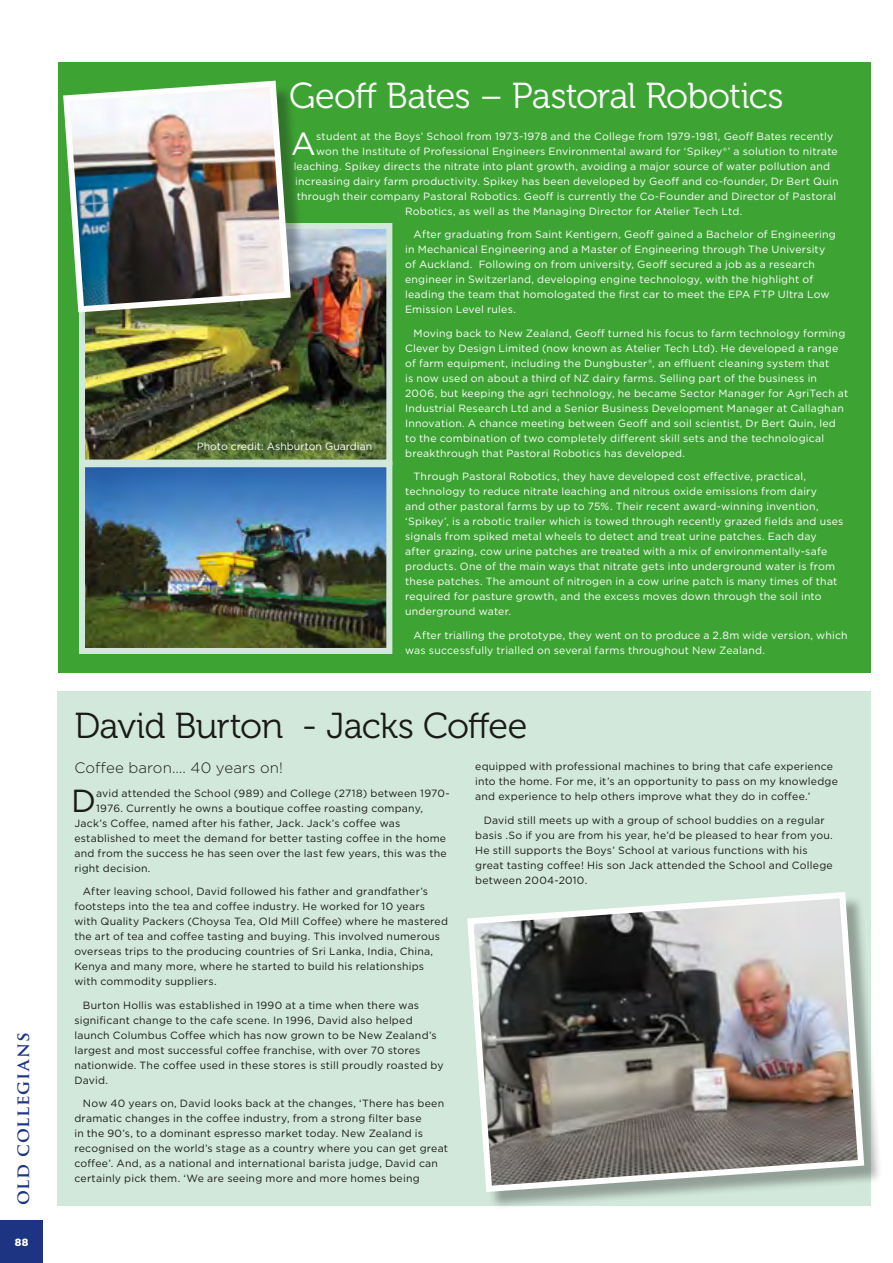
<style>
.page{position:relative;width:893px;height:1263px;background:#fff}
.page>*{position:absolute;margin:0;border:0;box-sizing:border-box;transform-origin:0 0}
.t1{font:36px "Museo 300";letter-spacing:-.02em;color:#fff}
.t2{font:36px "Museo 300";letter-spacing:-.02em;color:#1a1a18}
.t3{font:31.95px "Gotham";color:#1a1a18}
.t4{font:31.95px "Gotham";color:#fff}
.t5{font:700 18px "Trajan Pro";letter-spacing:.045em;color:#1c3482}
.t6{font:300 15px "Gotham";letter-spacing:.01em;color:#1a1a18}
.t7{font:10.5px/15px "Gotham";letter-spacing:.02em;color:#fff}
.t8{font:10.5px/15px "Gotham";letter-spacing:.02em;color:#1a1a18}
.t9{font:10.5px "Gotham";color:#fff}
.t10{font:900 10.5px "Gotham";color:#fff}
</style>
<div class="page">
<div style="left:0;top:1220px;width:43px;height:43px;background:#1c3482"></div>
<div style="left:58px;top:62px;width:813px;height:611px;background:#3da434"></div>
<div style="left:57px;top:691px;width:814px;height:514px;background:#d2e8db"></div>
<div style="left:470px;top:895px;width:412px;height:315px;background:#1a1a18;opacity:.35"></div>
<img style="left:467px;top:892px;width:400px;height:303px">
<img style="left:86px;top:230px;width:299px;height:228px">
<div style="left:79px;top:223px;width:313px;height:242px;border:6px solid #d2e8db"></div>
<img style="left:86px;top:468px;width:299px;height:179px">
<div style="left:79px;top:461px;width:313px;height:193px;border:6px solid #d2e8db"></div>
<div style="left:66px;top:83px;width:243px;height:248px;background:#1a1a18;opacity:.35"></div>
<img style="left:63px;top:80px;width:231px;height:236px">
<h3 class="t5" style="left:11px;top:1205px;width:174px;rotate:-90deg">old collegians</h3>
<p class="t10" style="left:15px;top:1235px;width:15px">88</p>
<h1 class="t1" style="left:289px;top:76px;width:496px">Geoff Bates – Pastoral Robotics</h1>
<h2 class="t4" style="left:291px;top:123px;width:27px">A</h2>
<p class="t7" style="left:316px;top:128px;width:519px">student at the Boys’ School from 1973-1978 and the College from 1979-1981, Geoff Bates recently</p>
<p class="t7" style="left:316px;top:143px;width:523px">won the Institute of Professional Engineers Environmental award for ‘Spikey®’ a solution to nitrate</p>
<p class="t7" style="left:294px;top:158px;width:538px">leaching. Spikey directs the nitrate into plant growth, avoiding a major source of water pollution and</p>
<p class="t7" style="left:295px;top:173px;width:545px">increasing dairy farm productivity. Spikey has been developed by Geoff and co-founder, Dr Bert Quin</p>
<p class="t7" style="left:297px;top:188px;width:541px">through their company Pastoral Robotics. Geoff is currently the Co-Founder and Director of Pastoral</p>
<p class="t7" style="left:405px;top:203px;width:339px">Robotics, as well as the Managing Director for Atelier Tech Ltd.</p>
<p class="t7" style="left:405px;top:227px;width:432px;text-indent:9px">After graduating from Saint Kentigern, Geoff gained a Bachelor of Engineering in Mechanical Engineering and a Master of Engineering through The University of Auckland. Following on from university, Geoff secured a job as a research engineer in Switzerland, developing engine technology, with the highlight of leading the team that homologated the first car to meet the EPA FTP Ultra Low Emission Level rules.</p>
<p class="t7" style="left:405px;top:325px;width:445px;text-indent:9px">Moving back to New Zealand, Geoff turned his focus to farm technology forming Clever by Design Limited (now known as Atelier Tech Ltd). He developed a range of farm equipment, including the Dungbuster®, an effluent cleaning system that<br>is now used on about a third of NZ dairy farms. Selling part of the business in 2006, but keeping the agri technology, he became Sector Manager for AgriTech at Industrial Research Ltd and a Senior Business Development Manager at Callaghan Innovation. A chance meeting between Geoff and soil scientist, Dr Bert Quin, led to the combination of two completely different skill sets and the technological breakthrough that Pastoral Robotics has developed.</p>
<p class="t7" style="left:405px;top:469px;width:440px;text-indent:9px">Through Pastoral Robotics, they have developed cost effective, practical, technology to reduce nitrate leaching and nitrous oxide emissions from dairy<br>and other pastoral farms by up to 75%. Their recent award-winning invention, ‘Spikey’, is a robotic trailer which is towed through recently grazed fields and uses signals from spiked metal wheels to detect and treat urine patches. Each day after grazing, cow urine patches are treated with a mix of environmentally-safe products. One of the main ways that nitrate gets into underground water is from these patches. The amount of nitrogen in a cow urine patch is many times of that required for pasture growth, and the excess moves down through the soil into underground water.</p>
<p class="t7" style="left:405px;top:627px;width:444px;text-indent:9px">After trialling the prototype, they went on to produce a 2.8m wide version, which was successfully trialled on several farms throughout New Zealand.</p>
<p class="t9" style="left:197px;top:440px;width:177px">Photo credit: Ashburton Guardian</p>
<h1 class="t2" style="left:74px;top:706px;width:455px">David Burton - Jacks Coffee</h1>
<h3 class="t6" style="left:74px;top:758px;width:210px">Coffee baron…. 40 years on!</h3>
<h2 class="t3" style="left:71px;top:780px;width:26px">D</h2>
<p class="t8" style="left:96px;top:785px;width:355px">avid attended the School (989) and College (2718) between 1970-</p>
<p class="t8" style="left:475px;top:759px;width:364px">equipped with professional machines to bring that cafe experience into the home. For me, it’s an opportunity to pass on my knowledge and experience to help others improve what they do in coffee.’</p>
<p class="t8" style="left:475px;top:812px;width:359px;text-indent:9px">David still meets up with a group of school buddies on a regular basis .So if you are from his year, he’d be pleased to hear from you.<br>He still supports the Boys’ School at various functions with his great tasting coffee! His son Jack attended the School and College between 2004-2010.</p>
<p class="t8" style="left:96px;top:800px;width:328px">1976. Currently he owns a boutique coffee roasting company,</p>
<p class="t8" style="left:74px;top:815px;width:327px">Jack’s Coffee, named after his father, Jack. Jack’s coffee was</p>
<p class="t8" style="left:74px;top:830px;width:373px">established to meet the demand for better tasting coffee in the home</p>
<p class="t8" style="left:74px;top:845px;width:374px">and from the success he has seen over the last few years, this was the</p>
<p class="t8" style="left:74px;top:860px;width:78px">right decision.</p>
<p class="t8" style="left:74px;top:884px;width:375px;text-indent:9px">After leaving school, David followed his father and grandfather’s footsteps into the tea and coffee industry. He worked for 10 years with Quality Packers (Choysa Tea, Old Mill Coffee) where he mastered the art of tea and coffee tasting and buying. This involved numerous overseas trips to the producing countries of Sri Lanka, India, China, Kenya and many more, where he started to build his relationships with commodity suppliers.</p>
<p class="t8" style="left:74px;top:997px;width:371px;text-indent:9px">Burton Hollis was established in 1990 at a time when there was significant change to the cafe scene. In 1996, David also helped launch Columbus Coffee which has now grown to be New Zealand’s largest and most successful coffee franchise, with over 70 stores nationwide. The coffee used in these stores is still proudly roasted by David.</p>
<p class="t8" style="left:74px;top:1096px;width:375px;text-indent:9px">Now 40 years on, David looks back at the changes, ‘There has been dramatic changes in the coffee industry, from a strong filter base<br>in the 90’s, to a dominant espresso market today. New Zealand is recognised on the world’s stage as a country where you can get great coffee’. And, as a national and international barista judge, David can certainly pick them. ‘We are seeing more and more homes being</p>
</div>
